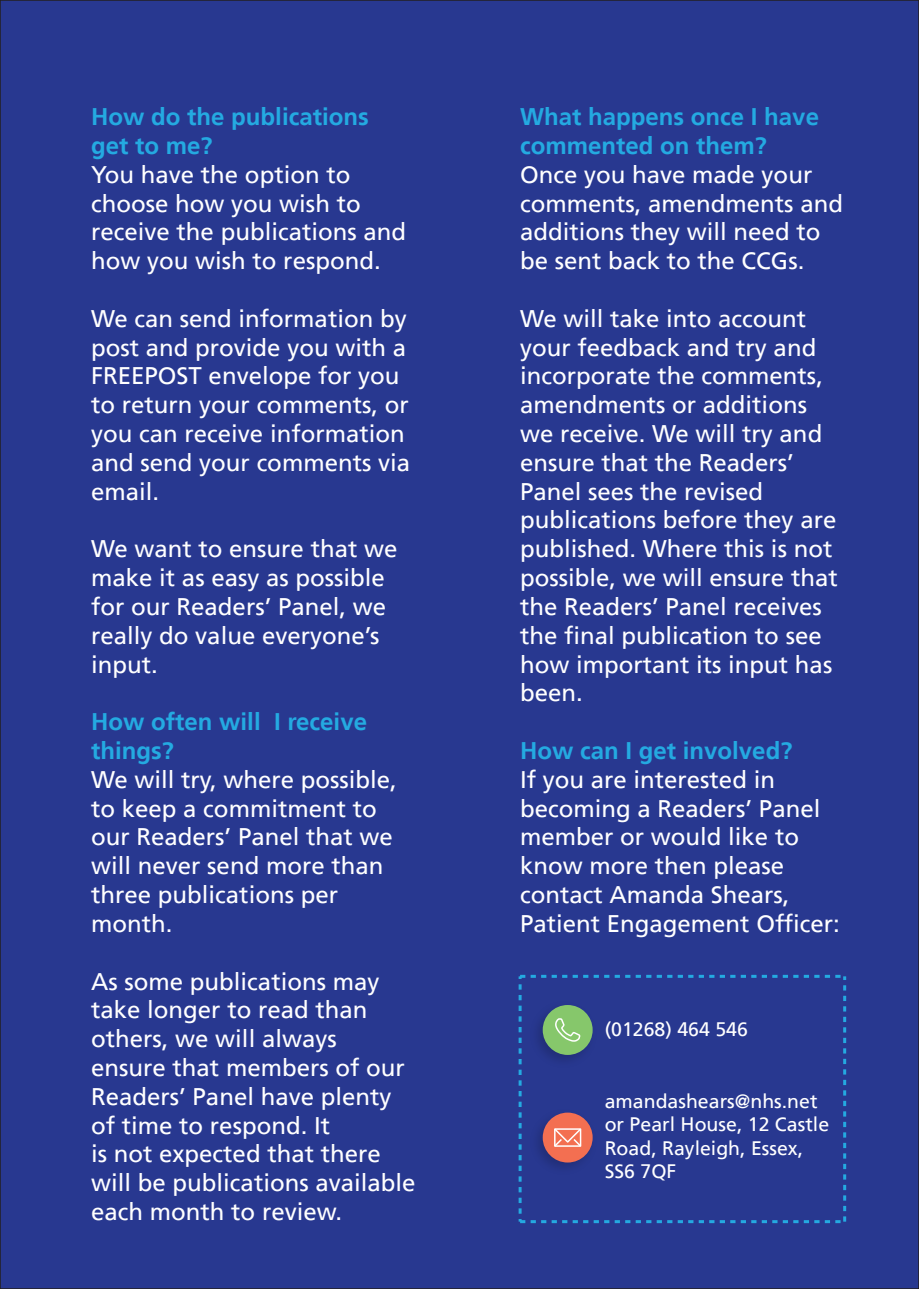
<style>
.page{position:relative;width:919px;height:1289px;background:#fff}
.page>*{position:absolute;margin:0;border:0;box-sizing:border-box;transform-origin:0 0}
.t1{font:24px/28.8px "Frutiger";color:#fff}
.t2{font:700 24px/28.8px "Frutiger";color:#24aae1}
.t3{font:19.5px/23.4px "Frutiger";color:#fff}
</style>
<div class="page">
<div style="left:0;top:0;width:918px;height:1288px;background:#283890"></div>
<svg style="left:518px;top:974px;width:328px;height:249px"></svg>
<p class="t2" style="left:91px;top:102px;width:279px">How do the publications get to me?</p>
<p class="t1" style="left:91px;top:160px;width:316px">You have the option to choose how you wish to receive the publications and how you wish to respond.</p>
<p class="t1" style="left:91px;top:304px;width:320px">We can send information by post and provide you with a<br>FREEPOST envelope for you to return your comments, or you can receive information and send your comments via email.</p>
<p class="t1" style="left:91px;top:534px;width:308px">We want to ensure that we make it as easy as possible for our Readers’ Panel, we really do value everyone’s input.</p>
<p class="t2" style="left:91px;top:707px;width:277px">How often will I receive things?</p>
<p class="t1" style="left:91px;top:765px;width:307px">We will try, where possible, to keep a commitment to our Readers’ Panel that we will never send more than three publications per</p>
<p class="t1" style="left:91px;top:909px;width:83px">month.</p>
<p class="t1" style="left:91px;top:966px;width:326px">As some publications may take longer to read than others, we will always ensure that members of our<br>Readers’ Panel have plenty of time to respond. It<br>is not expected that there will be publications available each month to review.</p>
<p class="t2" style="left:520px;top:102px;width:300px">What happens once I have commented on them?</p>
<p class="t1" style="left:520px;top:160px;width:324px">Once you have made your comments, amendments and additions they will need to be sent back to the CCGs.</p>
<p class="t1" style="left:520px;top:304px;width:319px">We will take into account your feedback and try and incorporate the comments, amendments or additions we receive. We will try and ensure that the Readers’<br>Panel sees the revised publications before they are published. Where this is not possible, we will ensure that the Readers’ Panel receives the final publication to see how important its input has been.</p>
<p class="t2" style="left:520px;top:736px;width:274px">How can I get involved?</p>
<p class="t1" style="left:520px;top:765px;width:302px">If you are interested in becoming a Readers’ Panel member or would like to know more then please contact Amanda Shears,</p>
<p class="t1" style="left:520px;top:909px;width:321px">Patient Engagement Officer:</p>
<p class="t3" style="left:604px;top:1017px;width:145px">(01268) 464 546</p>
<p class="t3" style="left:604px;top:1089px;width:226px">amandashears@nhs.net or Pearl House, 12 Castle<br>Road, Rayleigh, Essex,<br>SS6 7QF</p>
</div>
